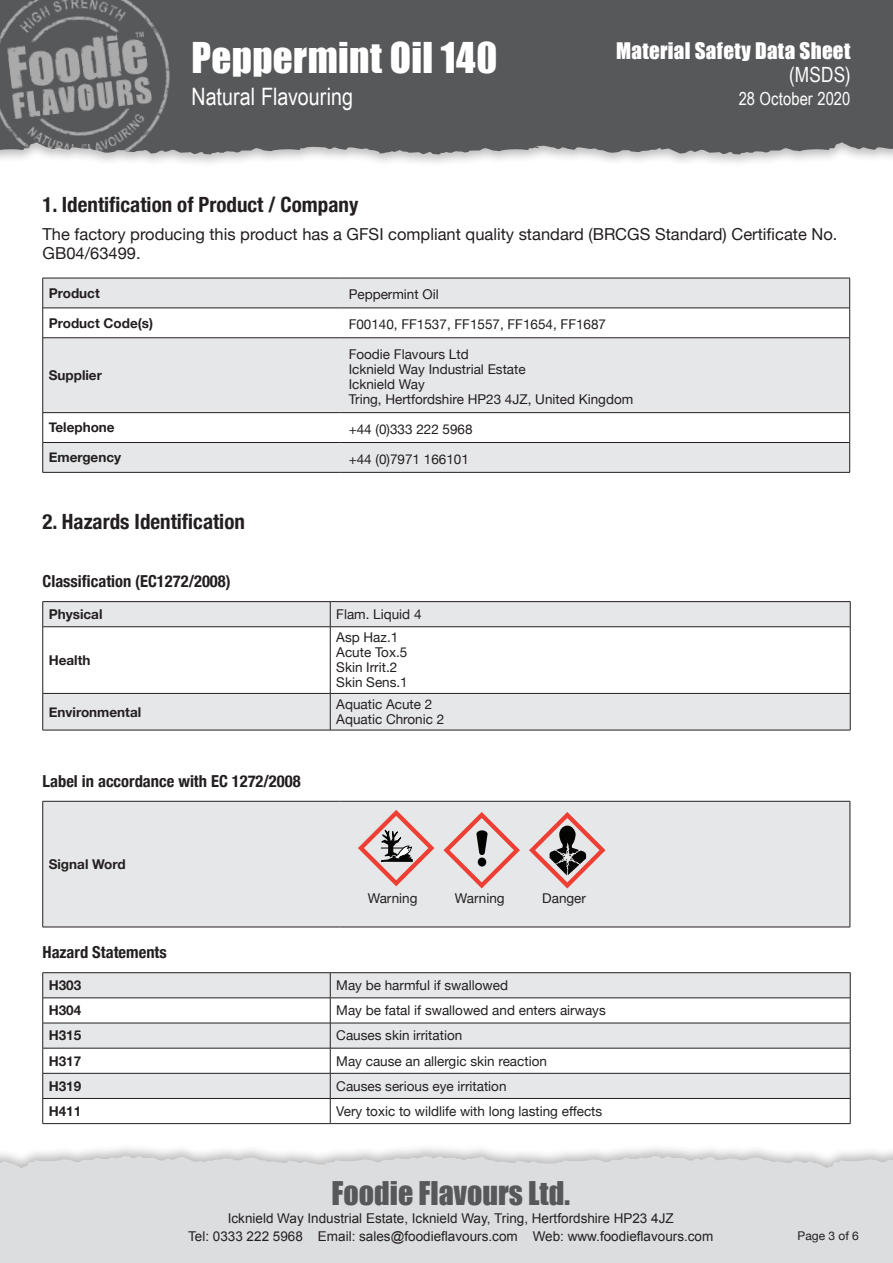
<style>
.page{position:relative;width:893px;height:1263px;background:#fff}
.page>*{position:absolute;margin:0;border:0;box-sizing:border-box;transform-origin:0 0}
.t1{font:39px "Impact";letter-spacing:.01em;color:#fff}
.t2{font:30px "Impact";color:#57585a}
.t3{font:24px "Arial Narrow";color:#fff}
.Heading_2{font:700 condensed 21px "Helvetica Neue";color:#231f20}
.t4{font:21px "Impact";letter-spacing:.015em;color:#fff}
.t5{font:21px "Arial Narrow";color:#fff}
.t6{font:18px "Arial Narrow";letter-spacing:.005em;color:#fff}
.Standard_text{font:16.5px/19.5px "Helvetica Neue";color:#231f20}
.Heading_2-2{font:700 condensed 16.5px "Helvetica Neue";color:#231f20}
.Heading_3{font:700 condensed 16.5px "Helvetica Neue";color:#231f20}
.Standard_table_text{font:13.5px/15px "Helvetica Neue";color:#231f20}
.t7{font:13.5px/18px "Arial";color:#231f20;text-align:center}
.Standard_Table_Label{font:700 13.5px "Helvetica Neue";color:#231f20}
.t8{font:12px "Helvetica Neue";color:#231f20}
</style>
<div class="page">
<div style="left:0;top:1143px;width:893px;height:120px;background:#231f20;opacity:.3"></div>
<div style="left:0;top:1156px;width:893px;height:107px;background:#dcdddf"></div>
<div style="left:0;top:0;width:893px;height:167px;background:#231f20;opacity:.3"></div>
<div style="left:206px;top:0;width:687px;height:154px;background:#57585a"></div>
<img style="left:0;top:0;width:206px;height:154px">
<svg style="left:43px;top:279px;width:806px;height:193px;fill:#e6e7e9"></svg>
<hr style="left:43px;top:307px;width:297px;height:1px;background:#231f20">
<hr style="left:340px;top:307px;width:509px;height:1px;background:#231f20">
<hr style="left:43px;top:337px;width:297px;height:1px;background:#231f20">
<hr style="left:340px;top:337px;width:509px;height:1px;background:#231f20">
<hr style="left:43px;top:412px;width:297px;height:1px;background:#231f20">
<hr style="left:340px;top:412px;width:509px;height:1px;background:#231f20">
<hr style="left:43px;top:442px;width:297px;height:1px;background:#231f20">
<hr style="left:340px;top:442px;width:509px;height:1px;background:#231f20">
<hr style="left:43px;top:278px;width:297px;height:1px;background:#231f20">
<hr style="left:42px;top:278px;width:1px;height:30px;background:#231f20">
<hr style="left:340px;top:278px;width:510px;height:1px;background:#231f20">
<hr style="left:849px;top:278px;width:1px;height:30px;background:#231f20">
<hr style="left:42px;top:308px;width:1px;height:30px;background:#231f20">
<hr style="left:849px;top:308px;width:1px;height:30px;background:#231f20">
<hr style="left:42px;top:338px;width:1px;height:75px;background:#231f20">
<hr style="left:849px;top:338px;width:1px;height:75px;background:#231f20">
<svg style="left:42px;top:413px;width:1px;height:29px"></svg>
<svg style="left:849px;top:413px;width:1px;height:29px"></svg>
<hr style="left:42px;top:442px;width:1px;height:30px;background:#231f20">
<hr style="left:849px;top:442px;width:1px;height:30px;background:#231f20">
<hr style="left:43px;top:472px;width:297px;height:1px;background:#231f20">
<hr style="left:340px;top:472px;width:510px;height:1px;background:#231f20">
<svg style="left:43px;top:602px;width:807px;height:128px"></svg>
<svg style="left:42px;top:602px;width:1px;height:24px"></svg>
<svg style="left:330px;top:602px;width:1px;height:24px"></svg>
<svg style="left:850px;top:602px;width:1px;height:24px"></svg>
<hr style="left:42px;top:627px;width:1px;height:66px;background:#231f20">
<hr style="left:330px;top:627px;width:1px;height:66px;background:#231f20">
<hr style="left:850px;top:627px;width:1px;height:66px;background:#231f20">
<hr style="left:42px;top:694px;width:1px;height:36px;background:#231f20">
<hr style="left:330px;top:694px;width:1px;height:36px;background:#231f20">
<hr style="left:850px;top:694px;width:1px;height:36px;background:#231f20">
<hr style="left:43px;top:601px;width:287px;height:1px;background:#231f20">
<hr style="left:330px;top:601px;width:520px;height:1px;background:#231f20">
<hr style="left:43px;top:626px;width:287px;height:1px;background:#231f20">
<hr style="left:330px;top:626px;width:520px;height:1px;background:#231f20">
<hr style="left:43px;top:693px;width:287px;height:1px;background:#231f20">
<hr style="left:330px;top:693px;width:520px;height:1px;background:#231f20">
<hr style="left:43px;top:730px;width:287px;height:1px;background:#231f20">
<hr style="left:330px;top:730px;width:520px;height:1px;background:#231f20">
<div style="left:43px;top:802px;width:807px;height:125px;background:#e6e7e9"></div>
<hr style="left:43px;top:801px;width:297px;height:1px;background:#231f20">
<hr style="left:42px;top:801px;width:1px;height:126px;background:#231f20">
<hr style="left:340px;top:801px;width:510px;height:1px;background:#231f20">
<hr style="left:850px;top:801px;width:1px;height:126px;background:#231f20">
<hr style="left:43px;top:927px;width:297px;height:1px;background:#231f20">
<hr style="left:340px;top:927px;width:510px;height:1px;background:#231f20">
<svg style="left:358px;top:810px;width:76px;height:76px"></svg>
<svg style="left:443px;top:812px;width:77px;height:76px"></svg>
<svg style="left:529px;top:812px;width:76px;height:76px"></svg>
<svg style="left:43px;top:973px;width:807px;height:125px;fill:#e6e7e9"></svg>
<svg style="left:42px;top:973px;width:1px;height:150px"></svg>
<svg style="left:330px;top:973px;width:1px;height:150px"></svg>
<svg style="left:850px;top:973px;width:1px;height:150px"></svg>
<hr style="left:43px;top:972px;width:287px;height:1px;background:#231f20">
<hr style="left:330px;top:972px;width:520px;height:1px;background:#231f20">
<hr style="left:43px;top:997px;width:287px;height:1px;background:#231f20">
<hr style="left:330px;top:997px;width:520px;height:1px;background:#231f20">
<hr style="left:43px;top:1023px;width:287px;height:1px;background:#231f20">
<hr style="left:330px;top:1023px;width:520px;height:1px;background:#231f20">
<hr style="left:43px;top:1048px;width:287px;height:1px;background:#231f20">
<hr style="left:330px;top:1048px;width:520px;height:1px;background:#231f20">
<hr style="left:43px;top:1073px;width:287px;height:1px;background:#231f20">
<hr style="left:330px;top:1073px;width:520px;height:1px;background:#231f20">
<hr style="left:43px;top:1098px;width:287px;height:1px;background:#231f20">
<hr style="left:330px;top:1098px;width:520px;height:1px;background:#231f20">
<hr style="left:43px;top:1123px;width:287px;height:1px;background:#231f20">
<hr style="left:330px;top:1123px;width:520px;height:1px;background:#231f20">
<h1 class="t1" style="left:191px;top:28px;width:308px">Peppermint Oil 140</h1>
<h3 class="t3" style="left:191px;top:79px;width:163px">Natural Flavouring</h3>
<h3 class="t4" style="left:616px;top:35px;width:236px">Material Safety Data Sheet</h3>
<h3 class="t5" style="left:789px;top:59px;width:63px">(MSDS)</h3>
<h3 class="t6" style="left:739px;top:85px;width:113px">28 October 2020</h3>
<p class="Heading_2" style="left:43px;top:187px;width:317px">1. Identification of Product / Company</p>
<p class="Standard_text" style="left:43px;top:225px;width:796px">The factory producing this product has a GFSI compliant quality standard (BRCGS Standard) Certificate No.<br>GB04/63499.</p>
<p class="Standard_Table_Label" style="left:49px;top:282px;width:53px">Product</p>
<p class="Standard_table_text" style="left:349px;top:288px;width:92px">Peppermint Oil</p>
<p class="Standard_Table_Label" style="left:49px;top:312px;width:106px">Product Code(s)</p>
<p class="Standard_table_text" style="left:349px;top:318px;width:259px">F00140, FF1537, FF1557, FF1654, FF1687</p>
<p class="Standard_Table_Label" style="left:49px;top:365px;width:55px">Supplier</p>
<p class="Standard_table_text" style="left:349px;top:348px;width:286px">Foodie Flavours Ltd<br>Icknield Way Industrial Estate<br>Icknield Way<br>Tring, Hertfordshire HP23 4JZ, United Kingdom</p>
<p class="Standard_Table_Label" style="left:49px;top:417px;width:67px">Telephone</p>
<p class="Standard_table_text" style="left:349px;top:422px;width:125px">+44 (0)333 222 5968</p>
<p class="Standard_Table_Label" style="left:49px;top:447px;width:74px">Emergency</p>
<p class="Standard_table_text" style="left:349px;top:452px;width:122px">+44 (0)7971 166101</p>
<p class="Heading_2" style="left:43px;top:504px;width:204px">2. Hazards Identification</p>
<p class="Heading_2-2" style="left:43px;top:567px;width:190px">Classification (EC1272/2008)</p>
<p class="Standard_Table_Label" style="left:49px;top:604px;width:55px">Physical</p>
<p class="Standard_table_text" style="left:336px;top:607px;width:87px">Flam. Liquid 4</p>
<p class="Standard_Table_Label" style="left:49px;top:649px;width:43px">Health</p>
<p class="Standard_table_text" style="left:336px;top:631px;width:63px">Asp Haz.1</p>
<p class="Standard_table_text" style="left:336px;top:646px;width:73px">Acute Tox.5</p>
<p class="Standard_table_text" style="left:336px;top:661px;width:63px">Skin Irrit.2</p>
<p class="Standard_table_text" style="left:336px;top:676px;width:73px">Skin Sens.1</p>
<p class="Standard_Table_Label" style="left:49px;top:701px;width:94px">Environmental</p>
<p class="Standard_table_text" style="left:336px;top:697px;width:110px">Aquatic Acute 2<br>Aquatic Chronic 2</p>
<p class="Heading_2-2" style="left:43px;top:767px;width:260px">Label in accordance with EC 1272/2008</p>
<p class="Standard_Table_Label" style="left:49px;top:853px;width:78px">Signal Word</p>
<p class="Standard_table_text" style="left:368px;top:892px;width:51px">Warning</p>
<p class="Standard_table_text" style="left:455px;top:892px;width:51px">Warning</p>
<p class="Standard_table_text" style="left:542px;top:892px;width:45px">Danger</p>
<p class="Heading_3" style="left:43px;top:938px;width:126px">Hazard Statements</p>
<p class="Standard_Table_Label" style="left:49px;top:975px;width:34px">H303</p>
<p class="Standard_table_text" style="left:336px;top:978px;width:173px">May be harmful if swallowed</p>
<p class="Standard_Table_Label" style="left:49px;top:1000px;width:34px">H304</p>
<p class="Standard_table_text" style="left:336px;top:1004px;width:271px">May be fatal if swallowed and enters airways</p>
<p class="Standard_Table_Label" style="left:49px;top:1025px;width:34px">H315</p>
<p class="Standard_table_text" style="left:336px;top:1029px;width:128px">Causes skin irritation</p>
<p class="Standard_Table_Label" style="left:49px;top:1050px;width:34px">H317</p>
<p class="Standard_table_text" style="left:336px;top:1054px;width:212px">May cause an allergic skin reaction</p>
<p class="Standard_Table_Label" style="left:49px;top:1075px;width:34px">H319</p>
<p class="Standard_table_text" style="left:336px;top:1079px;width:172px">Causes serious eye irritation</p>
<p class="Standard_Table_Label" style="left:49px;top:1100px;width:34px">H411</p>
<p class="Standard_table_text" style="left:336px;top:1104px;width:268px">Very toxic to wildlife with long lasting effects</p>
<h2 class="t2" style="left:332px;top:1170px;width:240px">Foodie Flavours Ltd.</h2>
<p class="t7" style="left:188px;top:1209px;width:527px">Icknield Way Industrial Estate, Icknield Way, Tring, Hertfordshire HP23 4JZ<br>Tel: 0333 222 5968 Email: sales@foodieflavours.com Web: www.foodieflavours.com</p>
<p class="t8" style="left:798px;top:1227px;width:63px">Page 3 of 6</p>
</div>
